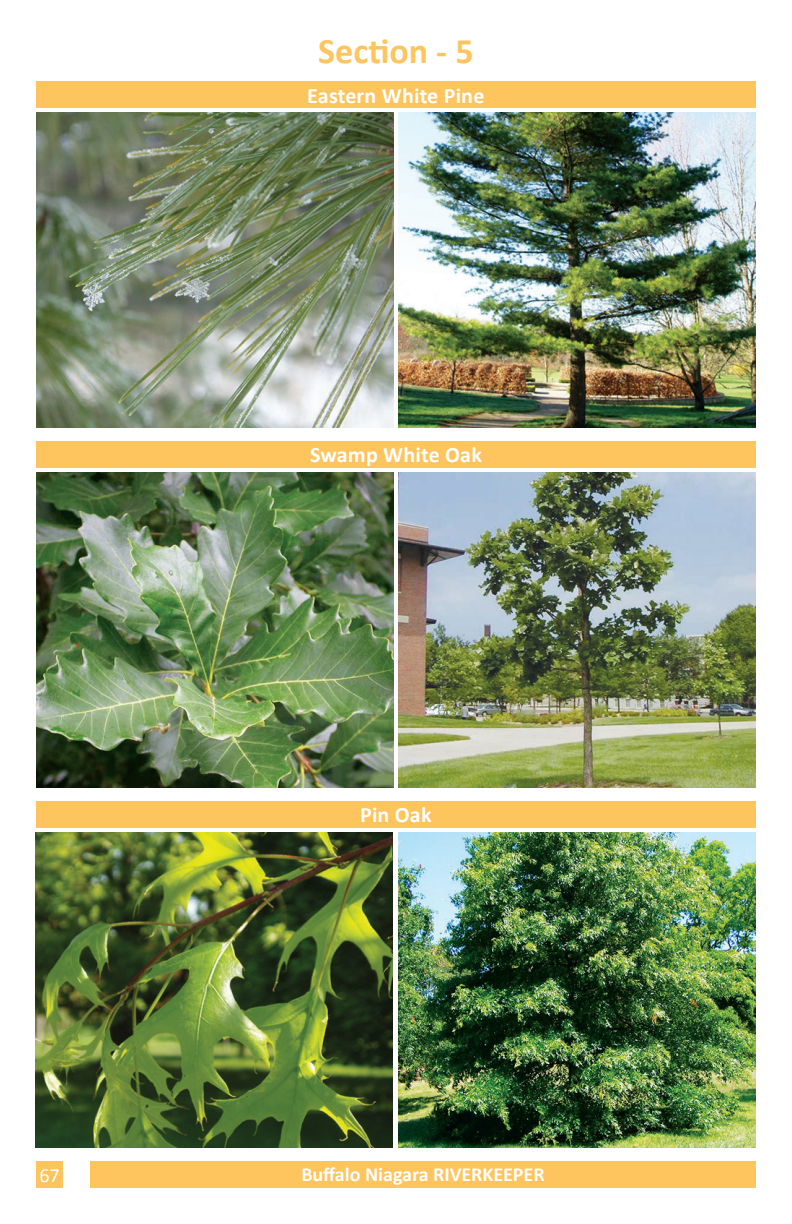
<style>
.page{position:relative;width:792px;height:1224px;background:#fff}
.page>*{position:absolute;margin:0;border:0;box-sizing:border-box;transform-origin:0 0}
.t1{font:700 36px "Calibri";color:#fec45d}
.Plant_Headings{font:700 22px "Calibri";letter-spacing:.01em;color:#fff}
.t2{font:700 20px "Calibri";color:#fff}
.t3{font:20px "Calibri";color:#fff}
</style>
<div class="page">
<div style="left:90px;top:1161px;width:666px;height:27px;background:#fec45d"></div>
<div style="left:36px;top:1161px;width:27px;height:27px;background:#fec45d"></div>
<div style="left:36px;top:801px;width:720px;height:27px;background:#fec45d"></div>
<div style="left:36px;top:81px;width:720px;height:27px;background:#fec45d"></div>
<div style="left:36px;top:441px;width:720px;height:27px;background:#fec45d"></div>
<img style="left:37px;top:112px;width:357px;height:315px">
<img style="left:399px;top:112px;width:357px;height:315px">
<img style="left:399px;top:473px;width:357px;height:314px">
<img style="left:37px;top:473px;width:357px;height:314px">
<img style="left:399px;top:833px;width:357px;height:315px">
<img style="left:36px;top:833px;width:357px;height:315px">
<p class="t1" style="left:318px;top:28px;width:157px">Section - 5</p>
<p class="Plant_Headings" style="left:307px;top:81px;width:179px">Eastern White Pine</p>
<p class="Plant_Headings" style="left:310px;top:441px;width:173px">Swamp White Oak</p>
<p class="Plant_Headings" style="left:360px;top:801px;width:73px">Pin Oak</p>
<p class="t3" style="left:39px;top:1163px;width:22px">67</p>
<p class="t2" style="left:301px;top:1162px;width:245px">Buffalo Niagara RIVERKEEPER</p>
</div>
